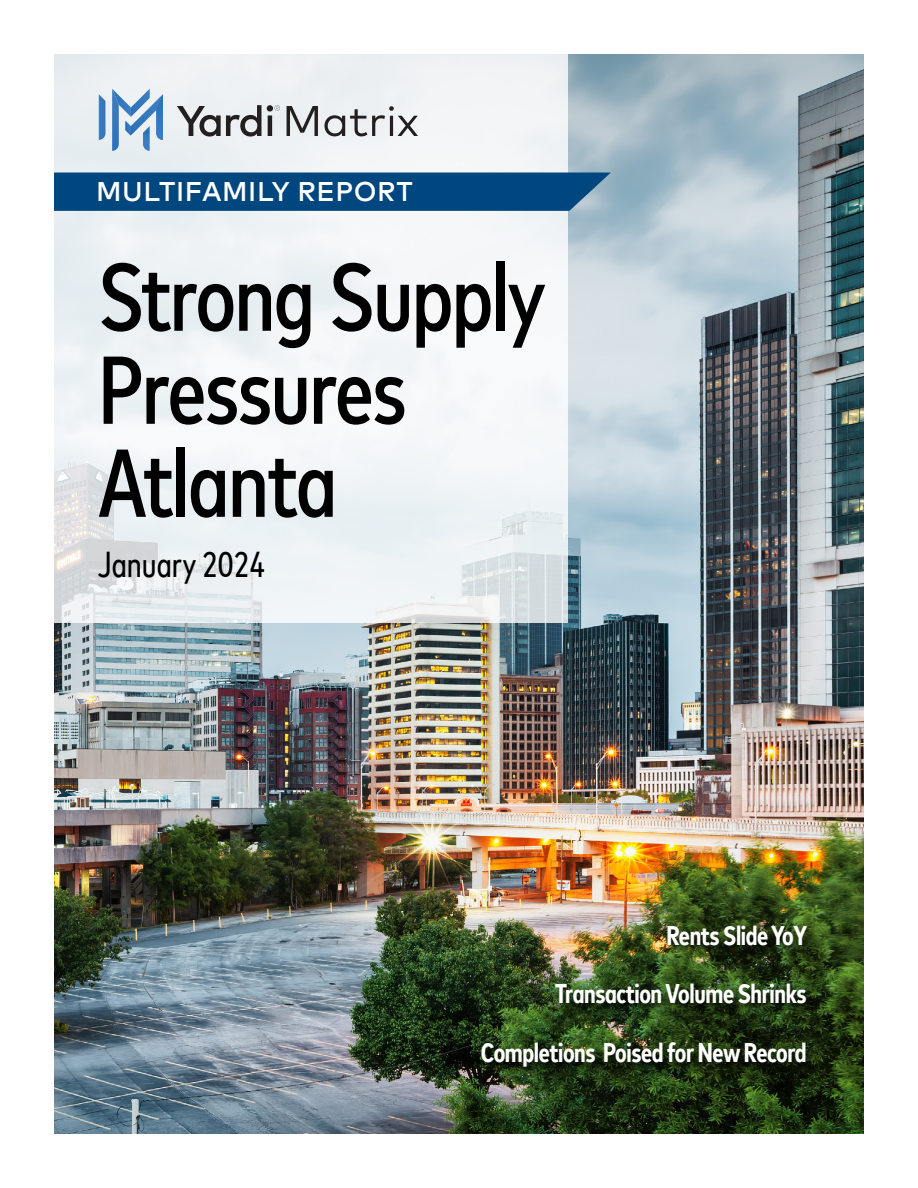
<style>
.page{position:relative;width:918px;height:1188px;background:#fff}
.page>*{position:absolute;margin:0;border:0;box-sizing:border-box;transform-origin:0 0}
.t1{font:500 condensed 96px/93px "Mark Offc Pro";letter-spacing:-.02em;color:#000}
.t2{font:condensed 36px "Mark Offc Pro";color:#000}
.t3{font:700 condensed 27px/58.5px "Mark Offc Pro";letter-spacing:-.015em;color:#fff;text-align:right}
.t4{font:500 27px "Mark Offc Pro";letter-spacing:.02em;color:#fff}
</style>
<div class="page">
<img style="left:54px;top:54px;width:810px;height:1080px">
<svg style="left:54px;top:54px;width:513px;height:569px;fill:#eff3f5"></svg>
<div style="left:54px;top:173px;width:557px;height:38px;background:#00467f"></div>
<img style="left:479px;top:923px;width:341px;height:156px">
<svg style="left:177px;top:105px;width:84px;height:32px;background:#a6a7a9"></svg>
<svg style="left:267px;top:105px;width:13px;height:31px"></svg>
<svg style="left:287px;top:106px;width:31px;height:30px"></svg>
<svg style="left:324px;top:106px;width:94px;height:30px"></svg>
<svg style="left:99px;top:94px;width:6px;height:46px"></svg>
<svg style="left:112px;top:89px;width:51px;height:62px;background:#9cbbda"></svg>
<p class="t4" style="left:96px;top:171px;width:318px">MULTIFAMILY REPORT</p>
<h1 class="t1" style="left:98px;top:243px;width:449px">Strong Supply<br>Pressures<br>Atlanta</h1>
<h2 class="t2" style="left:98px;top:538px;width:169px">January 2024</h2>
<p class="t3" style="left:481px;top:904px;width:328px">Rents Slide YoY<br>Transaction Volume Shrinks<br>Completions Poised for New Record</p>
</div>
